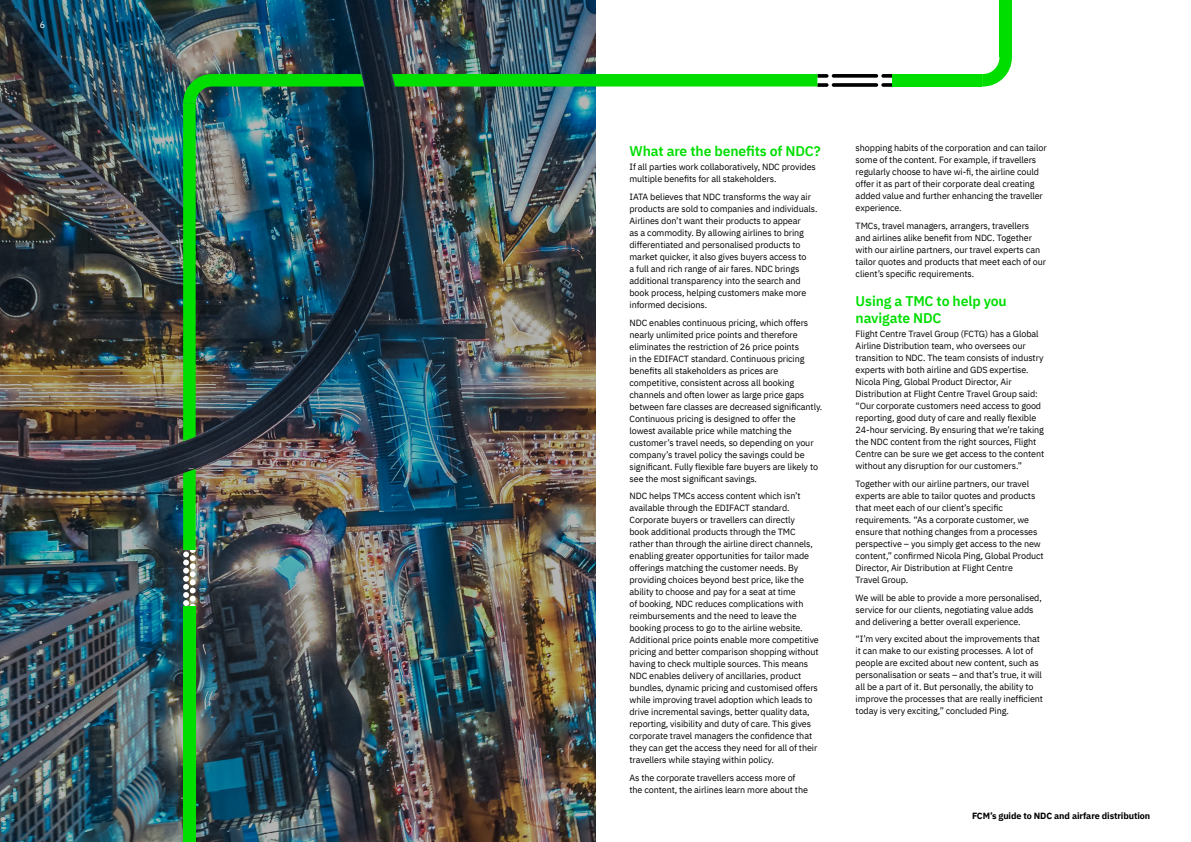
<style>
.page{position:relative;width:1191px;height:842px;background:#fff}
.page>*{position:absolute;margin:0;border:0;box-sizing:border-box;transform-origin:0 0}
.t1{font:600 14px/17px "IBM Plex Sans";letter-spacing:-.01em;color:#00de00}
.t2{font:9px/12px "IBM Plex Sans";letter-spacing:-.01em;color:#000}
.t3{font:700 9px "IBM Plex Sans";letter-spacing:-.01em;color:#000}
.t4{font:9px "IBM Plex Sans";color:#fff}
</style>
<div class="page">
<img style="left:0;top:0;width:595px;height:842px">
<svg style="left:982px;top:57px;width:30px;height:30px"></svg>
<div style="left:183px;top:607px;width:13px;height:235px;background:#00de00"></div>
<svg style="left:183px;top:469px;width:13px;height:138px"></svg>
<svg style="left:881px;top:74px;width:11px;height:13px"></svg>
<svg style="left:831px;top:83px;width:47px;height:4px"></svg>
<svg style="left:831px;top:74px;width:47px;height:4px"></svg>
<div style="left:999px;top:0;width:13px;height:57px;background:#00de00"></div>
<div style="left:892px;top:74px;width:90px;height:13px;background:#00de00"></div>
<svg style="left:392px;top:74px;width:436px;height:13px"></svg>
<img style="left:183px;top:74px;width:181px;height:367px">
<p class="t4" style="left:40px;top:18px;width:7px">6</p>
<h1 class="t1" style="left:629px;top:141px;width:193px">What are the benefits of NDC?</h1>
<p class="t2" style="left:629px;top:160px;width:188px">If all parties work collaboratively, NDC provides multiple benefits for all stakeholders.</p>
<p class="t2" style="left:629px;top:190px;width:189px">IATA believes that NDC transforms the way air products are sold to companies and individuals.<br>Airlines don’t want their products to appear<br>as a commodity. By allowing airlines to bring differentiated and personalised products to market quicker, it also gives buyers access to<br>a full and rich range of air fares. NDC brings additional transparency into the search and book process, helping customers make more informed decisions.</p>
<p class="t2" style="left:629px;top:316px;width:194px">NDC enables continuous pricing, which offers nearly unlimited price points and therefore eliminates the restriction of 26 price points<br>in the EDIFACT standard. Continuous pricing benefits all stakeholders as prices are competitive, consistent across all booking channels and often lower as large price gaps between fare classes are decreased significantly.<br>Continuous pricing is designed to offer the lowest available price while matching the customer’s travel needs, so depending on your company’s travel policy the savings could be significant. Fully flexible fare buyers are likely to see the most significant savings.</p>
<p class="t2" style="left:629px;top:489px;width:191px">NDC helps TMCs access content which isn’t available through the EDIFACT standard.<br>Corporate buyers or travellers can directly<br>book additional products through the TMC rather than through the airline direct channels, enabling greater opportunities for tailor made offerings matching the customer needs. By providing choices beyond best price, like the ability to choose and pay for a seat at time<br>of booking, NDC reduces complications with reimbursements and the need to leave the booking process to go to the airline website.<br>Additional price points enable more competitive pricing and better comparison shopping without having to check multiple sources. This means NDC enables delivery of ancillaries, product bundles, dynamic pricing and customised offers while improving travel adoption which leads to drive incremental savings, better quality data, reporting, visibility and duty of care. This gives corporate travel managers the confidence that they can get the access they need for all of their travellers while staying within policy.</p>
<p class="t2" style="left:629px;top:771px;width:180px">As the corporate travellers access more of the content, the airlines learn more about the</p>
<p class="t2" style="left:855px;top:142px;width:192px">shopping habits of the corporation and can tailor some of the content. For example, if travellers regularly choose to have wi-fi, the airline could offer it as part of their corporate deal creating added value and further enhancing the traveller experience.</p>
<p class="t2" style="left:855px;top:219px;width:192px">TMCs, travel managers, arrangers, travellers and airlines alike benefit from NDC. Together with our airline partners, our travel experts can tailor quotes and products that meet each of our client’s specific requirements.</p>
<h1 class="t1" style="left:855px;top:291px;width:153px">Using a TMC to help you navigate NDC</h1>
<p class="t2" style="left:855px;top:327px;width:190px">Flight Centre Travel Group (FCTG) has a Global Airline Distribution team, who oversees our transition to NDC. The team consists of industry experts with both airline and GDS expertise.<br>Nicola Ping, Global Product Director, Air Distribution at Flight Centre Travel Group said: “Our corporate customers need access to good reporting, good duty of care and really flexible 24-hour servicing. By ensuring that we’re taking the NDC content from the right sources, Flight Centre can be sure we get access to the content without any disruption for our customers.”</p>
<p class="t2" style="left:855px;top:477px;width:190px">Together with our airline partners, our travel experts are able to tailor quotes and products that meet each of our client’s specific requirements. “As a corporate customer, we ensure that nothing changes from a processes perspective – you simply get access to the new content,” confirmed Nicola Ping, Global Product Director, Air Distribution at Flight Centre<br>Travel Group.</p>
<p class="t2" style="left:855px;top:591px;width:188px">We will be able to provide a more personalised, service for our clients, negotiating value adds and delivering a better overall experience.</p>
<p class="t2" style="left:855px;top:632px;width:189px">“I’m very excited about the improvements that it can make to our existing processes. A lot of people are excited about new content, such as personalisation or seats – and that’s true, it will all be a part of it. But personally, the ability to improve the processes that are really inefficient today is very exciting,” concluded Ping.</p>
<p class="t3" style="left:972px;top:808px;width:180px">FCM’s guide to NDC and airfare distribution</p>
</div>
